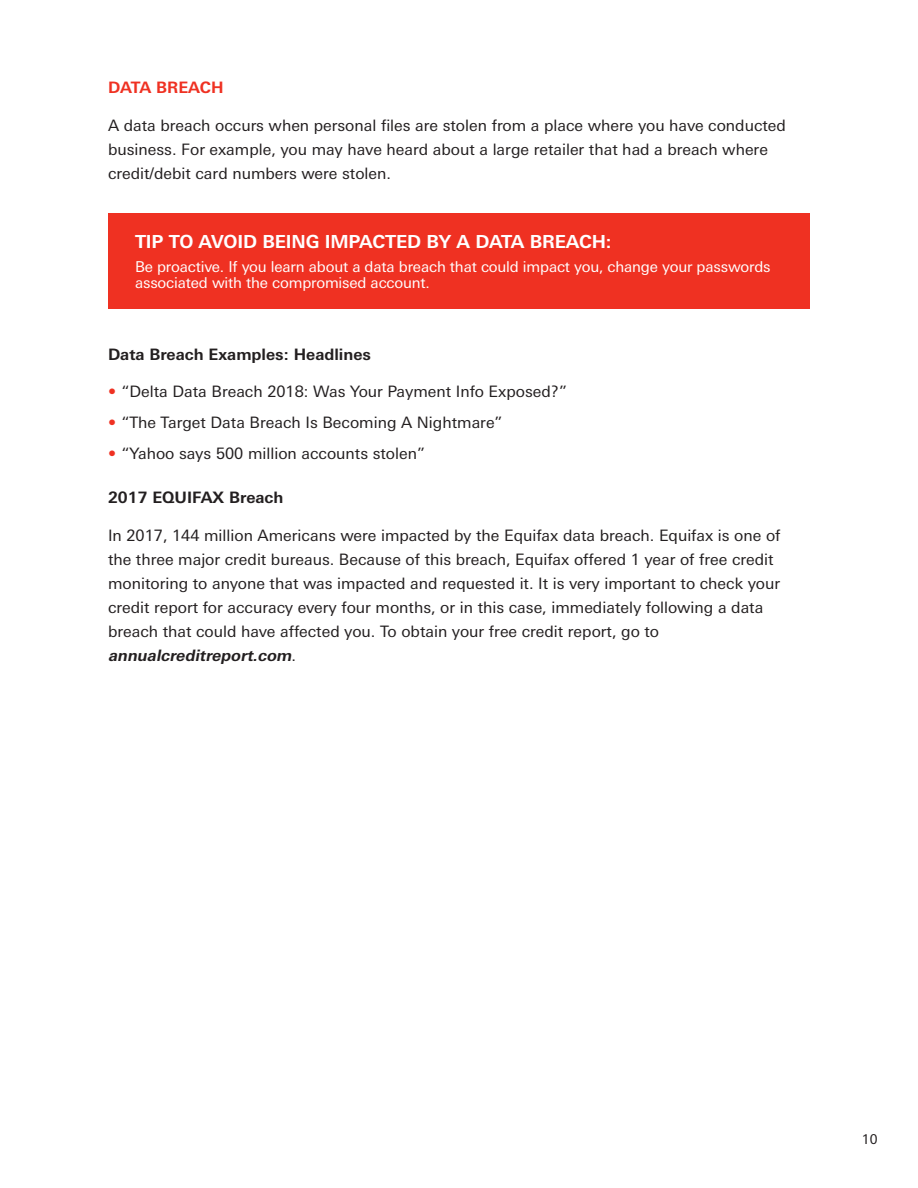
<style>
.page{position:relative;width:918px;height:1188px;background:#fff}
.page>*{position:absolute;margin:0;border:0;box-sizing:border-box;transform-origin:0 0}
.t1{font:700 18px "Univers Nextfor GTB";letter-spacing:-.01em;color:#fff}
.t2{font:15.75px/24px "Univers Nextfor GTB";color:#231f20}
.t3{font:700 15.75px "Univers Nextfor GTB";color:#231f20}
.t4{font:700 15.75px "Univers Nextfor GTB";letter-spacing:-.01em;color:#ef3122}
.t5{font:15px/16.5px "Univers Nextfor GTB";letter-spacing:-.01em;color:#fff}
.t6{font:13.5px "Univers Nextfor GTB";color:#231f20}
.s1{color:#ef3122}
.s2{font-weight:700;font-style:italic}
</style>
<div class="page">
<div style="left:108px;top:214px;width:702px;height:95px;background:#ef3122"></div>
<p class="t4" style="left:108px;top:76px;width:117px">DATA BREACH</p>
<p class="t2" style="left:108px;top:112px;width:679px">A data breach occurs when personal files are stolen from a place where you have conducted business. For example, you may have heard about a large retailer that had a breach where credit/debit card numbers were stolen.</p>
<p class="t1" style="left:135px;top:229px;width:478px">TIP TO AVOID BEING IMPACTED BY A DATA BREACH:</p>
<p class="t5" style="left:135px;top:257px;width:637px">Be proactive. If you learn about a data breach that could impact you, change your passwords associated with the compromised account.</p>
<p class="t3" style="left:108px;top:343px;width:265px">Data Breach Examples: Headlines</p>
<p class="t2" style="left:108px;top:379px;width:461px"><span class="s1">•</span> “Delta Data Breach 2018: Was Your Payment Info Exposed?”</p>
<p class="t2" style="left:108px;top:409px;width:396px"><span class="s1">•</span> “The Target Data Breach Is Becoming A Nightmare”</p>
<p class="t2" style="left:108px;top:440px;width:319px"><span class="s1">•</span> “Yahoo says 500 million accounts stolen”</p>
<p class="t3" style="left:108px;top:486px;width:177px">2017 EQUIFAX Breach</p>
<p class="t2" style="left:108px;top:522px;width:674px">In 2017, 144 million Americans were impacted by the Equifax data breach. Equifax is one of the three major credit bureaus. Because of this breach, Equifax offered 1 year of free credit monitoring to anyone that was impacted and requested it. It is very important to check your credit report for accuracy every four months, or in this case, immediately following a data breach that could have affected you. To obtain your free credit report, go to <span class="s2">annualcreditreport.com</span>.</p>
<p class="t6" style="left:862px;top:1130px;width:17px">10</p>
</div>
